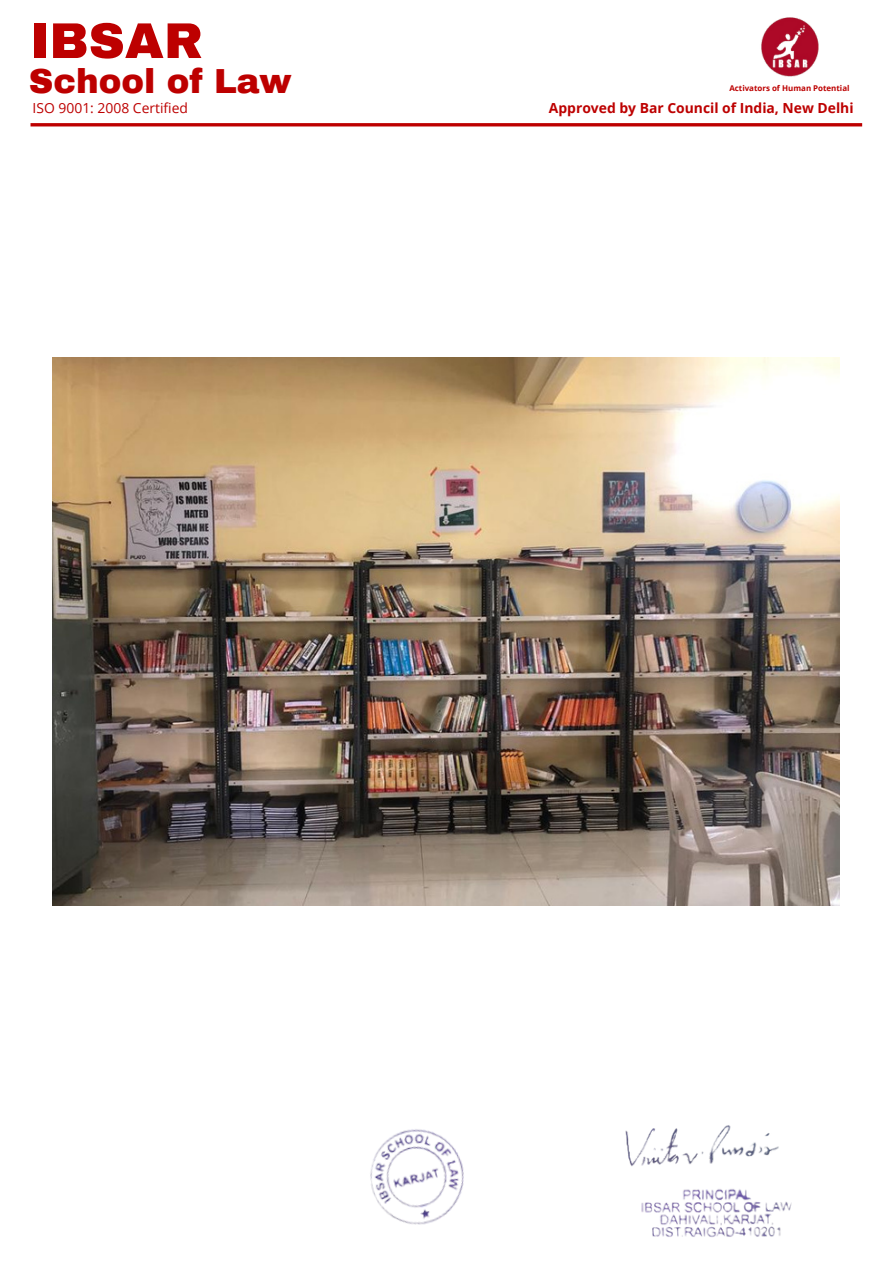
<style>
.page{position:relative;width:893px;height:1264px;background:#fff}
.page>*{position:absolute;margin:0;border:0;box-sizing:border-box;transform-origin:0 0}
.t1{font:900 50.25px "Archivo";color:#bd0000}
.t2{font:900 34.05px "Archivo";color:#bd0000}
.t3{font:700 13.95px "Open Sans";color:#bd0000}
.t4{font:13.95px "Open Sans";color:#bd0000}
.t5{font:700 7.95px "Open Sans";color:#bd0000}
</style>
<div class="page">
<img style="left:53px;top:357px;width:786px;height:548px">
<hr style="left:31px;top:123px;width:831px;height:3px;background:#bd0000">
<img style="left:761px;top:17px;width:58px;height:60px">
<img style="left:625px;top:1125px;width:167px;height:112px">
<img style="left:370px;top:1129px;width:94px;height:96px">
<p class="t1" style="left:30px;top:14px;width:175px">IBSAR</p>
<p class="t2" style="left:29px;top:63px;width:264px">School of Law</p>
<p class="t4" style="left:33px;top:98px;width:157px">ISO 9001: 2008 Certified</p>
<p class="t3" style="left:549px;top:98px;width:306px">Approved by Bar Council of India, New Delhi</p>
<p class="t5" style="left:729px;top:83px;width:122px">Activators of Human Potential</p>
</div>
